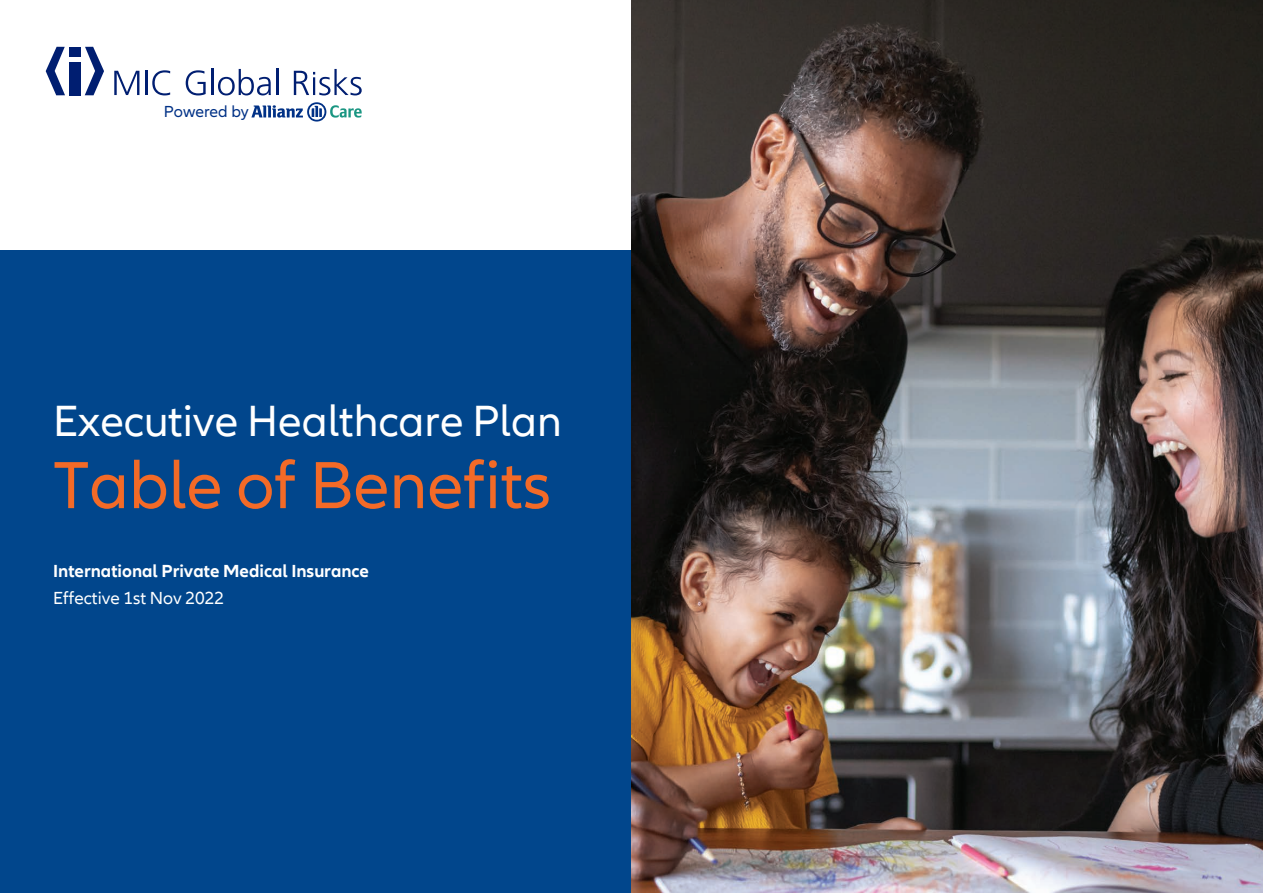
<style>
.page{position:relative;width:1263px;height:893px;background:#fff}
.page>*{position:absolute;margin:0;border:0;box-sizing:border-box;transform-origin:0 0}
.Headline__Type_4__1{font:69px "Allianz Neo";color:#f36a27}
.Headline__Type_4__1-2{font:45px "Allianz Neo";color:#fff}
.Product_name__Type_8{font:700 18px "Allianz Neo";color:#fff}
.Subhead__Type_8__1{font:18px "Allianz Neo";color:#fff}
.t1{font:16.65px "Allianz Neo";color:#003186}
</style>
<div class="page">
<div style="left:0;top:251px;width:1263px;height:642px;background:#01468c"></div>
<img style="left:631px;top:0;width:632px;height:893px">
<svg style="left:251px;top:102px;width:111px;height:20px"></svg>
<svg style="left:46px;top:47px;width:19px;height:48px"></svg>
<svg style="left:85px;top:47px;width:19px;height:48px"></svg>
<div style="left:69px;top:47px;width:12px;height:9px;background:#001e71"></div>
<div style="left:69px;top:62px;width:12px;height:33px;background:#001e71"></div>
<svg style="left:114px;top:71px;width:25px;height:24px"></svg>
<hr style="left:145px;top:71px;width:3px;height:24px;background:#001e71">
<svg style="left:152px;top:70px;width:18px;height:25px"></svg>
<svg style="left:186px;top:70px;width:20px;height:25px"></svg>
<hr style="left:212px;top:69px;width:2px;height:26px;background:#001e71">
<svg style="left:218px;top:69px;width:53px;height:26px"></svg>
<hr style="left:276px;top:69px;width:2px;height:26px;background:#001e71">
<svg style="left:294px;top:69px;width:68px;height:26px"></svg>
<p class="t1" style="left:164px;top:102px;width:86px">Powered by</p>
<p class="Headline__Type_4__1-2" style="left:53px;top:396px;width:510px">Executive Healthcare Plan</p>
<p class="Headline__Type_4__1" style="left:53px;top:446px;width:499px">Table of Benefits</p>
<p class="Product_name__Type_8" style="left:53px;top:560px;width:317px">International Private Medical Insurance</p>
<p class="Subhead__Type_8__1" style="left:53px;top:588px;width:172px">Effective 1st Nov 2022</p>
</div>
